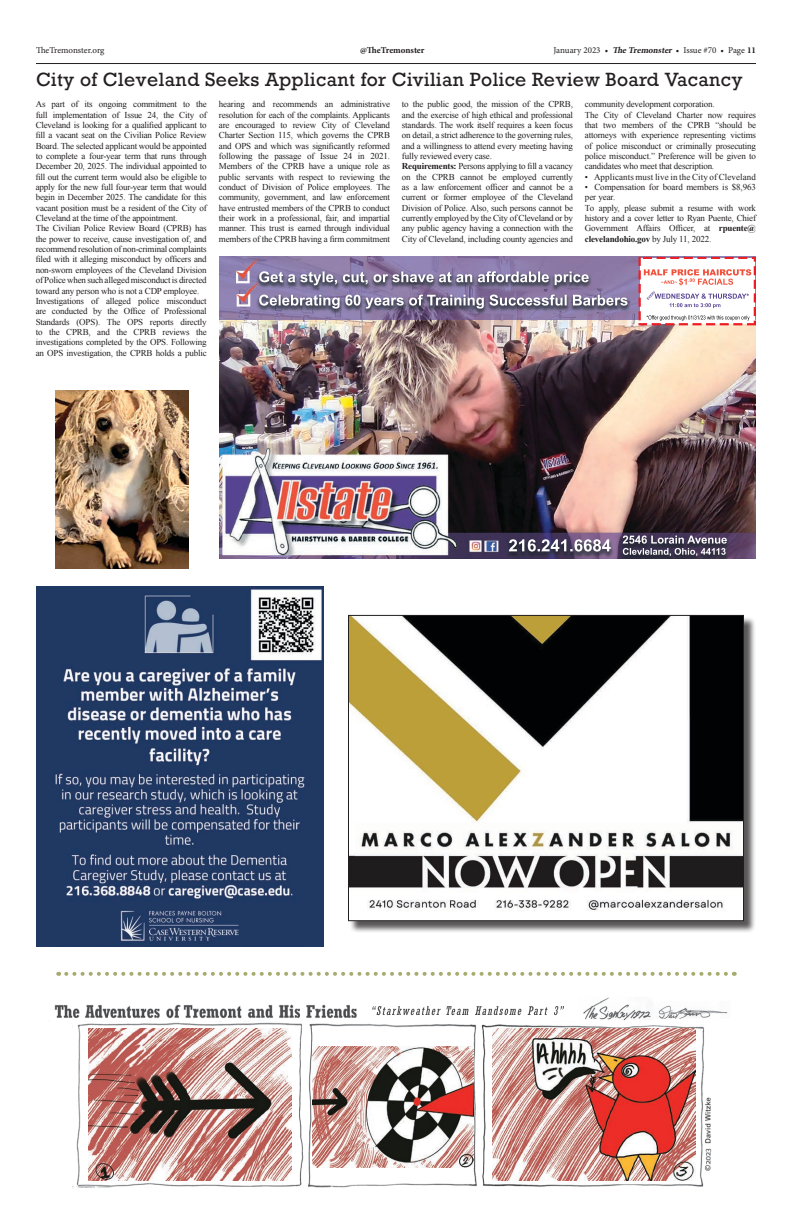
<style>
.page{position:relative;width:792px;height:1224px;background:#fff}
.page>*{position:absolute;margin:0;border:0;box-sizing:border-box;transform-origin:0 0}
.t1{font:18px "Rockwell";letter-spacing:.02em;color:#231f20}
.t2{font:9px/10.3px "Times New Roman";letter-spacing:-.02em;color:#231f20}
.t3{font:9px "Minion Pro";letter-spacing:-.005em;color:#231f20}
.t4{font:9px "Times New Roman";letter-spacing:.01em;color:#231f20}
.t5{font:700 9px "Minion Pro";letter-spacing:-.005em;color:#231f20}
.s1{font-weight:700;font-style:italic}
.s2{font-weight:700}
</style>
<div class="page">
<hr style="left:36px;top:63px;width:720px;height:1px;background:#231f20">
<img style="left:72px;top:1022px;width:399px;height:166px">
<img style="left:471px;top:1024px;width:241px;height:163px">
<img style="left:54px;top:997px;width:674px;height:25px">
<img style="left:377px;top:1006px;width:181px;height:9px">
<svg style="left:560px;top:1006px;width:4px;height:4px"></svg>
<img style="left:88px;top:1028px;width:203px;height:153px">
<img style="left:313px;top:1046px;width:161px;height:121px">
<img style="left:492px;top:1028px;width:203px;height:153px">
<svg style="left:66px;top:972px;width:669px;height:4px"></svg>
<img style="left:219px;top:320px;width:537px;height:213px">
<img style="left:219px;top:533px;width:537px;height:26px">
<img style="left:219px;top:257px;width:420px;height:63px">
<img style="left:236px;top:271px;width:14px;height:12px">
<svg style="left:237px;top:294px;width:13px;height:13px"></svg>
<img style="left:639px;top:257px;width:117px;height:68px">
<div style="left:350px;top:616px;width:406px;height:318px;background:#231f20;opacity:.75"></div>
<img style="left:350px;top:617px;width:392px;height:302px">
<div style="left:348px;top:615px;width:396px;height:306px;border:1px solid #231f20"></div>
<img style="left:36px;top:587px;width:288px;height:360px">
<img style="left:56px;top:391px;width:133px;height:178px">
<p class="t3" style="left:36px;top:44px;width:70px">TheTremonster.org</p>
<p class="t5" style="left:360px;top:44px;width:66px">@TheTremonster</p>
<p class="t3" style="left:554px;top:44px;width:204px">January 2023 • <span class="s1">TheTremonster</span> • Issue #70 • Page <span class="s2">11</span></p>
<h1 class="t1" style="left:36px;top:68px;width:708px">City of Cleveland Seeks Applicant for Civilian Police Review Board Vacancy</h1>
<p class="t2" style="left:36px;top:99px;width:173px">As part of its ongoing commitment to the full implementation of Issue 24, the City of Cleveland is looking for a qualified applicant to fill a vacant seat on the Civilian Police Review Board. The selected applicant would be appointed to complete a four-year term that runs through December 20, 2025. The individual appointed to fill out the current term would also be eligible to apply for the new full four-year term that would begin in December 2025. The candidate for this vacant position must be a resident of the City of Cleveland at the time of the appointment.<br>The Civilian Police Review Board (CPRB) has the power to receive, cause investigation of, and recommend resolution of non-criminal complaints filed with it alleging misconduct by officers and non-sworn employees of the Cleveland Division of Police when such alleged misconduct is directed toward any person who is not a CDP employee.<br>Investigations of alleged police misconduct are conducted by the Office of Professional Standards (OPS). The OPS reports directly to the CPRB, and the CPRB reviews the investigations completed by the OPS. Following an OPS investigation, the CPRB holds a public</p>
<p class="t2" style="left:219px;top:99px;width:173px;text-align:justify">hearing and recommends an administrative resolution for each of the complaints. Applicants are encouraged to review City of Cleveland Charter Section 115, which governs the CPRB and OPS and which was significantly reformed following the passage of Issue 24 in 2021.<br>Members of the CPRB have a unique role as public servants with respect to reviewing the conduct of Division of Police employees. The community, government, and law enforcement have entrusted members of the CPRB to conduct their work in a professional, fair, and impartial manner. This trust is earned through individual members of the CPRB having a firm commitment</p>
<p class="t2" style="left:402px;top:99px;width:173px">to the public good, the mission of the CPRB, and the exercise of high ethical and professional standards. The work itself requires a keen focus on detail, a strict adherence to the governing rules, and a willingness to attend every meeting having fully reviewed every case.<br><span class="s2">Requirements:</span> Persons applying to fill a vacancy on the CPRB cannot be employed currently as a law enforcement officer and cannot be a current or former employee of the Cleveland Division of Police. Also, such persons cannot be currently employed by the City of Cleveland or by any public agency having a connection with the City of Cleveland, including county agencies and</p>
<p class="t2" style="left:585px;top:99px;width:173px">community development corporation.<br>The City of Cleveland Charter now requires that two members of the CPRB “should be attorneys with experience representing victims of police misconduct or criminally prosecuting police misconduct.” Preference will be given to candidates who meet that description.</p>
<p class="t4" style="left:585px;top:171px;width:173px">• Applicants must live in the City of Cleveland</p>
<p class="t2" style="left:585px;top:182px;width:173px">• Compensation for board members is $8,963 per year.<br>To apply, please submit a resume with work history and a cover letter to Ryan Puente, Chief Government Affairs Officer, at <span class="s2">rpuente@ clevelandohio.gov</span> by July 11, 2022.</p>
</div>
